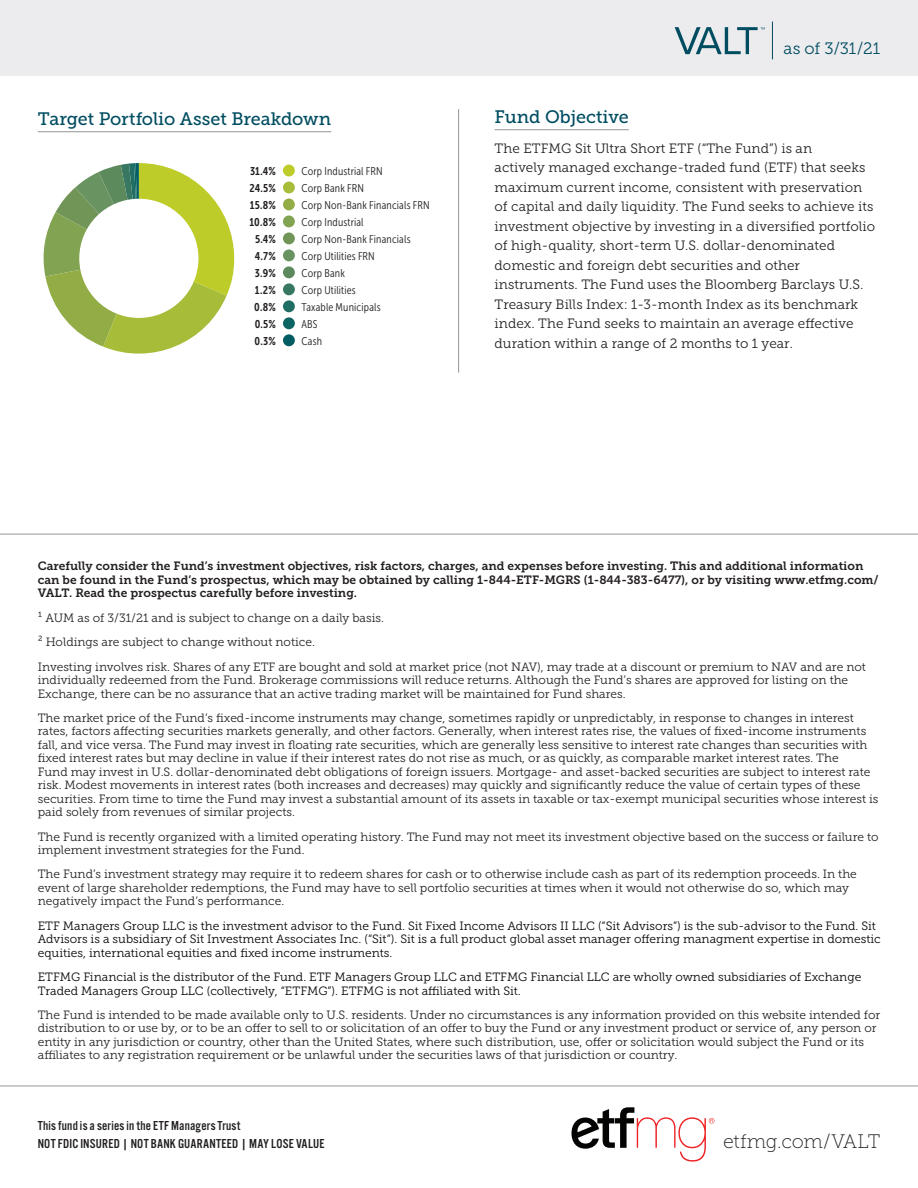
<style>
.page{position:relative;width:918px;height:1188px;background:#fff}
.page>*{position:absolute;margin:0;border:0;box-sizing:border-box;transform-origin:0 0}
.Body_Copy{font:19.5px "Museo Slab 100";letter-spacing:-.015em;color:#231f20}
.Body_Copy-2{font:18px "Museo Slab 500";letter-spacing:-.005em;color:#004d61}
.Body_Copy-3{font:16.5px "Museo Slab 300";letter-spacing:-.005em;color:#004d61}
.Body_Copy-4{font:13.5px/19.5px "Museo Slab 300";letter-spacing:.005em;color:#231f20}
.Body_Copy-5{font:13.5px "Alternate Got No 3 D";letter-spacing:.02em;color:#231f20}
.Body_Copy-6{font:12px/13.5px "Museo Slab 300";color:#231f20}
.Body_Copy-7{font:12px/13.5px "Museo Slab 300";color:#040503}
.Body_Copy-8{font:12px/13.5px "Museo Slab 700";color:#231f20}
.Sector_Breakdown{font:11.25px "Museo Sans Cond 300";letter-spacing:.015em;color:#231f20}
.Sector_Breakdown-2{font:11.25px "Museo Sans Cond 700";letter-spacing:.005em;color:#231f20}
</style>
<div class="page">
<svg style="left:43px;top:163px;width:191px;height:191px"></svg>
<div style="left:0;top:0;width:918px;height:76px;background:#ececee"></div>
<hr style="left:495px;top:129px;width:134px;height:1px;background:#939598">
<hr style="left:458px;top:109px;width:1px;height:264px;background:#939598">
<hr style="left:38px;top:131px;width:293px;height:1px;background:#939598">
<svg style="left:571px;top:1107px;width:143px;height:55px"></svg>
<hr style="left:0;top:1086px;width:918px;height:1px;background:#939598">
<hr style="left:0;top:534px;width:918px;height:1px;background:#939598">
<svg style="left:675px;top:27px;width:90px;height:27px"></svg>
<hr style="left:772px;top:22px;width:1px;height:37px;background:#004d61">
<div style="left:283px;top:164px;width:12px;height:13px;background:#becc2a;border-radius:50%"></div>
<div style="left:283px;top:181px;width:12px;height:13px;background:#a7bd39;border-radius:50%"></div>
<div style="left:283px;top:198px;width:12px;height:13px;background:#93ad46;border-radius:50%"></div>
<div style="left:283px;top:215px;width:12px;height:12px;background:#82a351;border-radius:50%"></div>
<div style="left:283px;top:232px;width:12px;height:12px;background:#709557;border-radius:50%"></div>
<div style="left:283px;top:249px;width:12px;height:12px;background:#699361;border-radius:50%"></div>
<div style="left:283px;top:266px;width:12px;height:12px;background:#5c8a5c;border-radius:50%"></div>
<div style="left:283px;top:283px;width:12px;height:12px;background:#387761;border-radius:50%"></div>
<div style="left:283px;top:300px;width:12px;height:12px;background:#206e63;border-radius:50%"></div>
<div style="left:283px;top:317px;width:12px;height:12px;background:#0c6563;border-radius:50%"></div>
<div style="left:283px;top:334px;width:12px;height:12px;background:#015d63;border-radius:50%"></div>
<div style="left:79px;top:199px;width:119px;height:119px;background:#fff;border-radius:50%"></div>
<p class="Body_Copy-2" style="left:38px;top:108px;width:295px">Target Portfolio Asset Breakdown</p>
<p class="Sector_Breakdown-2" style="left:250px;top:165px;width:27px">31.4%</p>
<p class="Sector_Breakdown-2" style="left:250px;top:182px;width:28px">24.5%</p>
<p class="Sector_Breakdown-2" style="left:250px;top:199px;width:28px">15.8%</p>
<p class="Sector_Breakdown-2" style="left:249px;top:216px;width:28px">10.8%</p>
<p class="Sector_Breakdown-2" style="left:255px;top:233px;width:22px">5.4%</p>
<p class="Sector_Breakdown-2" style="left:255px;top:250px;width:22px">4.7%</p>
<p class="Sector_Breakdown-2" style="left:255px;top:267px;width:22px">3.9%</p>
<p class="Sector_Breakdown-2" style="left:255px;top:284px;width:22px">1.2%</p>
<p class="Sector_Breakdown-2" style="left:254px;top:301px;width:23px">0.8%</p>
<p class="Sector_Breakdown-2" style="left:255px;top:318px;width:23px">0.5%</p>
<p class="Sector_Breakdown-2" style="left:255px;top:335px;width:23px">0.3%</p>
<p class="Sector_Breakdown" style="left:302px;top:165px;width:83px">Corp Industrial FRN</p>
<p class="Sector_Breakdown" style="left:302px;top:182px;width:64px">Corp Bank FRN</p>
<p class="Sector_Breakdown" style="left:302px;top:199px;width:130px">Corp Non-Bank Financials FRN</p>
<p class="Sector_Breakdown" style="left:302px;top:216px;width:64px">Corp Industrial</p>
<p class="Sector_Breakdown" style="left:302px;top:233px;width:111px">Corp Non-Bank Financials</p>
<p class="Sector_Breakdown" style="left:302px;top:250px;width:75px">Corp Utilities FRN</p>
<p class="Sector_Breakdown" style="left:302px;top:267px;width:45px">Corp Bank</p>
<p class="Sector_Breakdown" style="left:302px;top:284px;width:56px">Corp Utilities</p>
<p class="Sector_Breakdown" style="left:302px;top:301px;width:81px">Taxable Municipals</p>
<p class="Sector_Breakdown" style="left:302px;top:318px;width:18px">ABS</p>
<p class="Sector_Breakdown" style="left:302px;top:335px;width:22px">Cash</p>
<p class="Body_Copy-3" style="left:784px;top:39px;width:98px">as of 3/31/21</p>
<p class="Body_Copy-2" style="left:495px;top:106px;width:136px">Fund Objective</p>
<p class="Body_Copy-4" style="left:495px;top:139px;width:382px">The ETFMG Sit Ultra Short ETF (“The Fund”) is an<br>actively managed exchange-traded fund (ETF) that seeks maximum current income, consistent with preservation of capital and daily liquidity. The Fund seeks to achieve its investment objective by investing in a diversified portfolio of high-quality, short-term U.S. dollar-denominated domestic and foreign debt securities and other instruments. The Fund uses the Bloomberg Barclays U.S.<br>Treasury Bills Index: 1-3-month Index as its benchmark index. The Fund seeks to maintain an average effective duration within a range of 2 months to 1 year.</p>
<p class="Body_Copy-8" style="left:38px;top:560px;width:843px">Carefully consider the Fund’s investment objectives, risk factors, charges, and expenses before investing. This and additional information can be found in the Fund’s prospectus, which may be obtained by calling 1-844-ETF-MGRS (1-844-383-6477), or by visiting www.etfmg.com/<br>VALT. Read the prospectus carefully before investing.</p>
<p class="Body_Copy-6" style="left:38px;top:611px;width:348px">¹ AUM as of 3/31/21 and is subject to change on a daily basis.</p>
<p class="Body_Copy-6" style="left:38px;top:635px;width:279px">² Holdings are subject to change without notice.</p>
<p class="Body_Copy-6" style="left:38px;top:660px;width:830px">Investing involves risk. Shares of any ETF are bought and sold at market price (not NAV), may trade at a discount or premium to NAV and are not individually redeemed from the Fund. Brokerage commissions will reduce returns. Although the Fund’s shares are approved for listing on the<br>Exchange, there can be no assurance that an active trading market will be maintained for Fund shares.</p>
<p class="Body_Copy-6" style="left:38px;top:711px;width:842px">The market price of the Fund’s fixed-income instruments may change, sometimes rapidly or unpredictably, in response to changes in interest rates, factors affecting securities markets generally, and other factors. Generally, when interest rates rise, the values of fixed-income instruments fall, and vice versa. The Fund may invest in floating rate securities, which are generally less sensitive to interest rate changes than securities with fixed interest rates but may decline in value if their interest rates do not rise as much, or as quickly, as comparable market interest rates. The<br>Fund may invest in U.S. dollar-denominated debt obligations of foreign issuers. Mortgage- and asset-backed securities are subject to interest rate risk. Modest movements in interest rates (both increases and decreases) may quickly and significantly reduce the value of certain types of these securities. From time to time the Fund may invest a substantial amount of its assets in taxable or tax-exempt municipal securities whose interest is paid solely from revenues of similar projects.</p>
<p class="Body_Copy-6" style="left:38px;top:830px;width:842px">The Fund is recently organized with a limited operating history. The Fund may not meet its investment objective based on the success or failure to implement investment strategies for the Fund.</p>
<p class="Body_Copy-6" style="left:38px;top:868px;width:821px">The Fund’s investment strategy may require it to redeem shares for cash or to otherwise include cash as part of its redemption proceeds. In the event of large shareholder redemptions, the Fund may have to sell portfolio securities at times when it would not otherwise do so, which may negatively impact the Fund’s performance.</p>
<p class="Body_Copy-7" style="left:38px;top:919px;width:844px">ETF Managers Group LLC is the investment advisor to the Fund. Sit Fixed Income Advisors II LLC (“Sit Advisors”) is the sub-advisor to the Fund. Sit<br>Advisors is a subsidiary of Sit Investment Associates Inc. (“Sit”). Sit is a full product global asset manager offering managment expertise in domestic equities, international equities and fixed income instruments.</p>
<p class="Body_Copy-7" style="left:38px;top:970px;width:825px">ETFMG Financial is the distributor of the Fund. ETF Managers Group LLC and ETFMG Financial LLC are wholly owned subsidiaries of Exchange<br>Traded Managers Group LLC (collectively, “ETFMG”). ETFMG is not affiliated with Sit.</p>
<p class="Body_Copy-6" style="left:38px;top:1008px;width:844px">The Fund is intended to be made available only to U.S. residents. Under no circumstances is any information provided on this website intended for distribution to or use by, or to be an offer to sell to or solicitation of an offer to buy the Fund or any investment product or service of, any person or entity in any jurisdiction or country, other than the United States, where such distribution, use, offer or solicitation would subject the Fund or its affiliates to any registration requirement or be unlawful under the securities laws of that jurisdiction or country.</p>
<p class="Body_Copy-5" style="left:38px;top:1119px;width:204px">This fund is a series in the ETF Managers Trust</p>
<p class="Body_Copy-5" style="left:38px;top:1136px;width:288px">NOT FDIC INSURED | NOT BANK GUARANTEED | MAY LOSE VALUE</p>
<p class="Body_Copy" style="left:723px;top:1131px;width:159px">etfmg.com/VALT</p>
</div>
